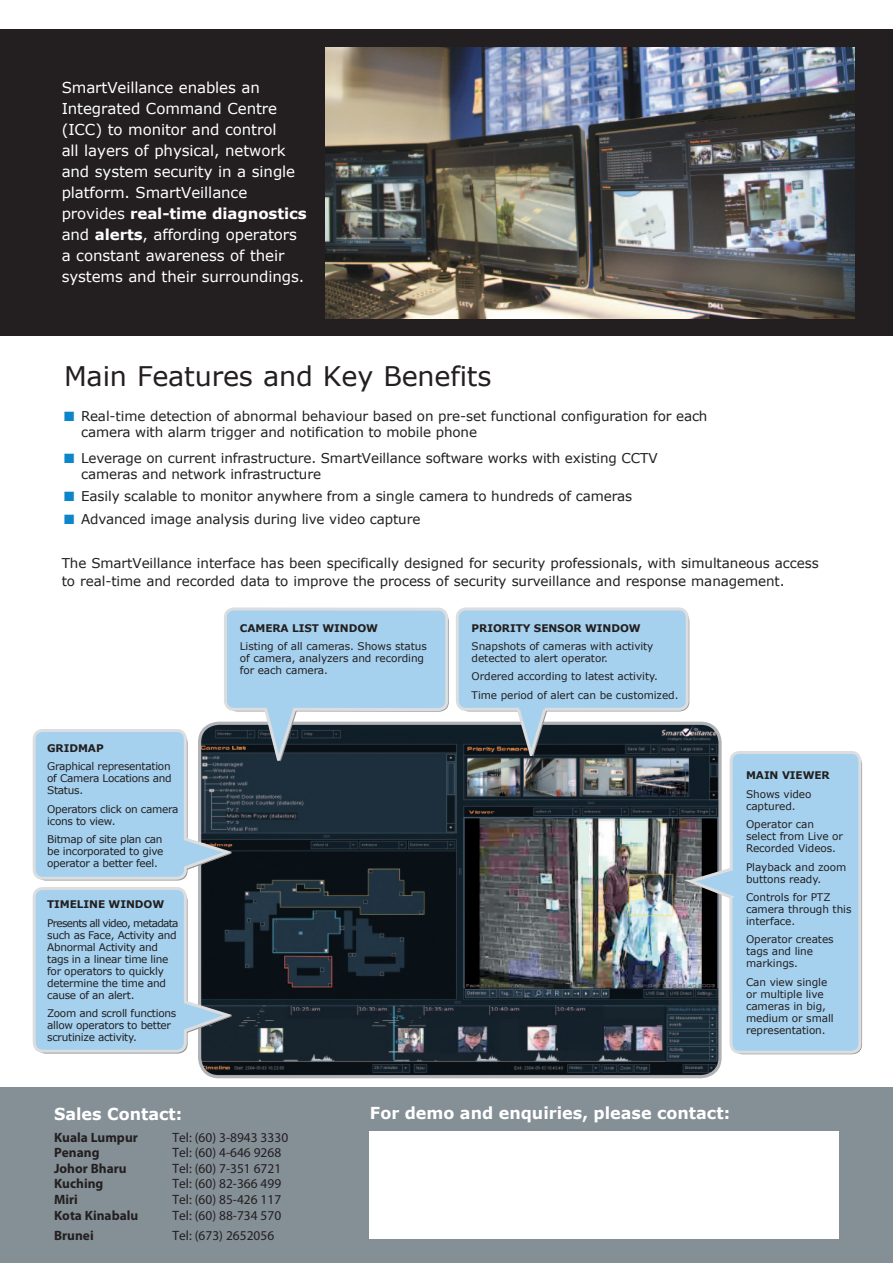
<style>
.page{position:relative;width:893px;height:1263px;background:#fff}
.page>*{position:absolute;margin:0;border:0;box-sizing:border-box;transform-origin:0 0}
.t1{font:27px "Verdana";letter-spacing:-.005em;color:#231f20}
.t2{font:700 16.5px "Verdana";color:#fff}
.t3{font:15px/21px "Verdana";letter-spacing:-.005em;color:#fff}
.t4{font:13.5px/16.5px "Verdana";letter-spacing:-.005em;color:#231f20}
.t5{font:13.5px "Myriad Pro";letter-spacing:.005em;color:#231f20}
.t6{font:700 13.5px "Myriad Pro";letter-spacing:.005em;color:#231f20}
.t7{font:10.5px/12px "Verdana";letter-spacing:-.01em;color:#231f20}
.t8{font:700 10.5px "Verdana";letter-spacing:-.005em;color:#231f20}
.s1{font-weight:700}
.s2{color:#0c86c9}
</style>
<div class="page">
<img style="left:200px;top:723px;width:518px;height:354px">
<div style="left:34px;top:888px;width:151px;height:163px;background:#a5d1ef;border-radius:9px"></div>
<div style="left:33px;top:887px;width:154px;height:166px;border:3px solid #dcdddf;border-radius:9px"></div>
<svg style="left:183px;top:997px;width:54px;height:38px;background:#6b7c89"></svg>
<div style="left:178px;top:999px;width:6px;height:34px;background:#a5d1ef"></div>
<div style="left:34px;top:730px;width:151px;height:148px;background:#a5d1ef;border-radius:9px"></div>
<div style="left:33px;top:729px;width:154px;height:151px;border:3px solid #dcdddf;border-radius:9px"></div>
<svg style="left:183px;top:834px;width:54px;height:38px;background:#697781"></svg>
<div style="left:176px;top:836px;width:8px;height:34px;background:#a5d1ef"></div>
<svg style="left:687px;top:29px;width:176px;height:1026px"></svg>
<svg style="left:222px;top:606px;width:468px;height:172px;background:#8aa6b9"></svg>
<div style="left:0;top:30px;width:893px;height:306px;background:#231f20"></div>
<img style="left:325px;top:48px;width:530px;height:270px">
<div style="left:0;top:1087px;width:893px;height:176px;background:#848f96"></div>
<div style="left:370px;top:1131px;width:469px;height:107px;background:#fff"></div>
<p class="t3" style="left:62px;top:77px;width:247px">SmartVeillance enables an<br>Integrated Command Centre (ICC) to monitor and control<br>all layers of physical, network and system security in a single platform. SmartVeillance provides <span class="s1">real-time diagnostics </span>and <span class="s1">alerts</span>, affording operators a constant awareness of their systems and their surroundings.</p>
<h1 class="t1" style="left:64px;top:357px;width:429px">Main Features and Key Benefits</h1>
<p class="t4" style="left:81px;top:408px;width:628px;text-indent:-17px"><span class="s2">■</span> Real-time detection of abnormal behaviour based on pre-set functional configuration for each camera with alarm trigger and notification to mobile phone</p>
<p class="t4" style="left:81px;top:449px;width:578px;text-indent:-17px"><span class="s2">■</span> Leverage on current infrastructure. SmartVeillance software works with existing CCTV cameras and network infrastructure</p>
<p class="t4" style="left:64px;top:488px;width:570px"><span class="s2">■</span> Easily scalable to monitor anywhere from a single camera to hundreds of cameras</p>
<p class="t4" style="left:64px;top:510px;width:358px"><span class="s2">■</span> Advanced image analysis during live video capture</p>
<p class="t4" style="left:62px;top:554px;width:758px;line-height:18px">The SmartVeillance interface has been specifically designed for security professionals, with simultaneous access to real-time and recorded data to improve the process of security surveillance and response management.</p>
<p class="t8" style="left:47px;top:740px;width:58px">GRIDMAP</p>
<p class="t7" style="left:47px;top:760px;width:126px;text-align:justify">Graphical representation of Camera Locations and Status.</p>
<p class="t7" style="left:47px;top:803px;width:133px">Operators click on camera icons to view.</p>
<p class="t7" style="left:47px;top:833px;width:118px;text-align:justify">Bitmap of site plan can be incorporated to give operator a better feel.</p>
<p class="t8" style="left:47px;top:897px;width:119px">TIMELINE WINDOW</p>
<p class="t7" style="left:47px;top:917px;width:133px">Presents all video, metadata such as Face, Activity and<br>Abnormal Activity and tags in a linear time line for operators to quickly determine the time and cause of an alert.</p>
<p class="t7" style="left:47px;top:1007px;width:131px">Zoom and scroll functions allow operators to better scrutinize activity.</p>
<p class="t8" style="left:240px;top:620px;width:140px">CAMERA LIST WINDOW</p>
<p class="t7" style="left:240px;top:640px;width:188px">Listing of all cameras. Shows status of camera, analyzers and recording for each camera.</p>
<p class="t8" style="left:472px;top:620px;width:171px">PRIORITY SENSOR WINDOW</p>
<p class="t7" style="left:472px;top:640px;width:183px">Snapshots of cameras with activity detected to alert operator.</p>
<p class="t7" style="left:472px;top:667px;width:208px;line-height:18.3px">Ordered according to latest activity.<br>Time period of alert can be customized.</p>
<p class="t8" style="left:746px;top:768px;width:85px">MAIN VIEWER</p>
<p class="t7" style="left:746px;top:788px;width:67px">Shows video captured.</p>
<p class="t7" style="left:746px;top:818px;width:98px">Operator can select from Live or<br>Recorded Videos.</p>
<p class="t7" style="left:746px;top:861px;width:102px">Playback and zoom buttons ready.</p>
<p class="t7" style="left:746px;top:891px;width:107px">Controls for PTZ camera through this interface.</p>
<p class="t7" style="left:746px;top:933px;width:89px">Operator creates tags and line markings.</p>
<p class="t7" style="left:746px;top:976px;width:89px">Can view single or multiple live cameras in big, medium or small representation.</p>
<h2 class="t2" style="left:54px;top:1102px;width:130px">Sales Contact:</h2>
<p class="t6" style="left:54px;top:1128px;width:85px">Kuala Lumpur</p>
<p class="t5" style="left:172px;top:1129px;width:117px">Tel: (60) 3-8943 3330</p>
<p class="t6" style="left:54px;top:1144px;width:47px">Penang</p>
<p class="t5" style="left:172px;top:1144px;width:110px">Tel: (60) 4-646 9268</p>
<p class="t6" style="left:54px;top:1159px;width:74px">Johor Bharu</p>
<p class="t5" style="left:172px;top:1160px;width:110px">Tel: (60) 7-351 6721</p>
<p class="t6" style="left:54px;top:1175px;width:51px">Kuching</p>
<p class="t5" style="left:172px;top:1175px;width:110px">Tel: (60) 82-366 499</p>
<p class="t6" style="left:54px;top:1191px;width:25px">Miri</p>
<p class="t5" style="left:172px;top:1191px;width:110px">Tel: (60) 85-426 117</p>
<p class="t6" style="left:54px;top:1206px;width:86px">Kota Kinabalu</p>
<p class="t5" style="left:172px;top:1207px;width:110px">Tel: (60) 88-734 570</p>
<p class="t6" style="left:54px;top:1227px;width:41px">Brunei</p>
<p class="t5" style="left:172px;top:1227px;width:103px">Tel: (673) 2652056</p>
<h2 class="t2" style="left:370px;top:1102px;width:362px">For demo and enquiries, please contact:</h2>
</div>
